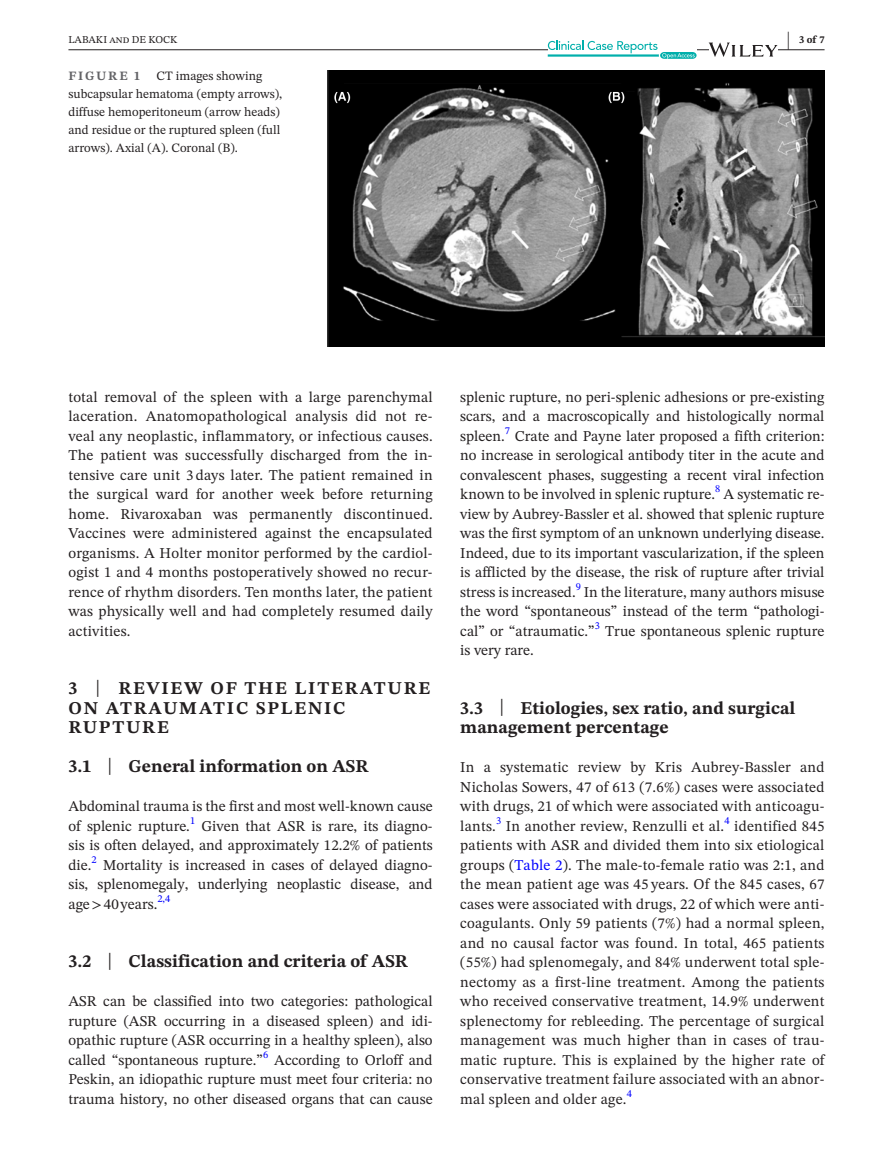
<style>
.page{position:relative;width:893px;height:1174px;background:#fff}
.page>*{position:absolute;margin:0;border:0;box-sizing:border-box;transform-origin:0 0}
.t1{font:700 21px "STIX Two Text";color:#231f20;scale:.42 1}
.t2{font:700 18px/19.5px "STIX Two Text";color:#231f20}
.t3{font:700 18px/19.5px "STIX Two Text";letter-spacing:.1em;color:#231f20}
.t4{font:15px/19.5px "STIX Two Text";color:#231f20;text-align:justify}
.t5{font:12.75px/18px "STIX Two Text";color:#231f20}
.t6{font:700 12.75px "STIX Two Text";letter-spacing:.14em;color:#636366}
.t7{font:10.5px "STIX Two Text";color:#231f20}
.t8{font:10.5px "STIX Two Text";color:#00f}
.t9{font:700 10.5px "STIX Two Text";color:#231f20}
.s1{font-weight:400;font-size:23.7px}
.s2{font-family:"STIX"}
.s3{color:#00f}
</style>
<div class="page">
<hr style="left:68px;top:49px;width:756px;height:1px;background:#231f20">
<svg style="left:548px;top:41px;width:149px;height:18px"></svg>
<svg style="left:709px;top:43px;width:68px;height:14px"></svg>
<img style="left:327px;top:70px;width:497px;height:276px">
<h1 class="t1" style="left:787px;top:24px;width:8px">|</h1>
<p class="t7" style="left:68px;top:32px;width:111px">LABAKI and DE KOCK</p>
<p class="t9" style="left:799px;top:32px;width:27px">3 of 7</p>
<p class="t5" style="left:68px;top:66px;width:215px;text-indent:88px">CT images showing subcapsular hematoma (empty arrows), diffuse hemoperitoneum (arrow heads) and residue or the ruptured spleen (full arrows). Axial (A). Coronal (B).</p>
<p class="t6" style="left:68px;top:66px;width:73px">FIGURE 1</p>
<p class="t4" style="left:68px;top:387px;width:366px">total removal of the spleen with a large parenchymal laceration. Anatomopathological analysis did not re&shy;veal any neoplastic, inflammatory, or infectious causes.<br>The patient was successfully discharged from the in&shy;tensive care unit 3 days later. The patient remained in the surgical ward for another week before returning home. Rivaroxaban was permanently discontinued.<br>Vaccines were administered against the encapsulated organisms. A Holter monitor performed by the cardiol&shy;ogist 1 and 4 months postoperatively showed no recur&shy;rence of rhythm disorders. Ten months later, the patient was physically well and had completely resumed daily activities.</p>
<p class="t3" style="left:68px;top:679px;width:364px">3 <span class="s1">|</span> REVIEW OF THE LITERATURE<br>ON ATRAUMATIC SPLENIC<br>RUPTURE</p>
<p class="t2" style="left:68px;top:757px;width:302px">3.1 <span class="s1">|</span> General information on ASR</p>
<p class="t4" style="left:68px;top:796px;width:366px">Abdominal trauma is the first and most well-known cause of splenic rupture.</p>
<p class="t8" style="left:190px;top:813px;width:7px">1</p>
<p class="t4" style="left:68px;top:816px;width:366px;text-indent:133px">Given that ASR is rare, its diagno&shy;sis is often delayed, and approximately 12.2% of patients die.</p>
<p class="t8" style="left:91px;top:852px;width:7px">2</p>
<p class="t4" style="left:68px;top:855px;width:366px;text-indent:35px">Mortality is increased in cases of delayed diagno&shy;sis, splenomegaly, underlying neoplastic disease, and age<span class="s2">&gt;</span>40 years.</p>
<p class="t8" style="left:157px;top:891px;width:14px">2,4</p>
<p class="t2" style="left:68px;top:952px;width:341px">3.2 <span class="s1">|</span> Classification and criteria of ASR</p>
<p class="t4" style="left:68px;top:991px;width:366px">ASR can be classified into two categories: pathological rupture (ASR occurring in a diseased spleen) and idi&shy;opathic rupture (ASR occurring in a healthy spleen), also called “spontaneous rupture.”</p>
<p class="t8" style="left:263px;top:1047px;width:7px">6</p>
<p class="t4" style="left:68px;top:1050px;width:366px;text-indent:206px">According to Orloff and Peskin, an idiopathic rupture must meet four criteria: no trauma history, no other diseased organs that can cause</p>
<p class="t4" style="left:460px;top:387px;width:366px">splenic rupture, no peri-splenic adhesions or pre-existing scars, and a macroscopically and histologically normal spleen.<sup>7</sup> Crate and Payne later proposed a fifth criterion: no increase in serological antibody titer in the acute and convalescent phases, suggesting a recent viral infection known to be involved in splenic rupture.</p>
<p class="t8" style="left:715px;top:481px;width:7px">8</p>
<p class="t4" style="left:460px;top:484px;width:366px;text-indent:263px">A systematic re&shy;view by Aubrey-Bassler et al. showed that splenic rupture was the first symptom of an unknown underlying disease.<br>Indeed, due to its important vascularization, if the spleen is afflicted by the disease, the risk of rupture after trivial stress is increased.</p>
<p class="t8" style="left:576px;top:579px;width:7px">9</p>
<p class="t4" style="left:460px;top:582px;width:366px;text-indent:124px">In the literature, many authors misuse the word “spontaneous” instead of the term “pathologi&shy;cal” or “atraumatic.”</p>
<p class="t8" style="left:595px;top:618px;width:7px">3</p>
<p class="t4" style="left:605px;top:621px;width:221px">True spontaneous splenic rupture</p>
<p class="t4" style="left:460px;top:640px;width:75px">is very rare.</p>
<p class="t2" style="left:460px;top:698px;width:337px">3.3 <span class="s1">|</span> Etiologies, sex ratio, and surgical management percentage</p>
<p class="t4" style="left:460px;top:757px;width:366px">In a systematic review by Kris Aubrey-Bassler and Nicholas Sowers, 47 of 613 (7.6%) cases were associated with drugs, 21 of which were associated with anticoagu&shy;lants.</p>
<p class="t8" style="left:496px;top:813px;width:7px">3</p>
<p class="t4" style="left:506px;top:816px;width:220px">In another review, Renzulli et al.</p>
<p class="t8" style="left:724px;top:813px;width:7px">4</p>
<p class="t4" style="left:460px;top:816px;width:366px;text-indent:274px">identified 845 patients with ASR and divided them into six etiological groups (<span class="s3">Table 2</span>). The male-to-female ratio was 2:1, and the mean patient age was 45 years. Of the 845 cases, 67 cases were associated with drugs, 22 of which were anti&shy;coagulants. Only 59 patients (7%) had a normal spleen, and no causal factor was found. In total, 465 patients (55%) had splenomegaly, and 84% underwent total sple&shy;nectomy as a first-line treatment. Among the patients who received conservative treatment, 14.9% underwent splenectomy for rebleeding. The percentage of surgical management was much higher than in cases of trau&shy;matic rupture. This is explained by the higher rate of conservative treatment failure associated with an abnor&shy;mal spleen and older age.</p>
<p class="t8" style="left:627px;top:1086px;width:7px">4</p>
</div>
